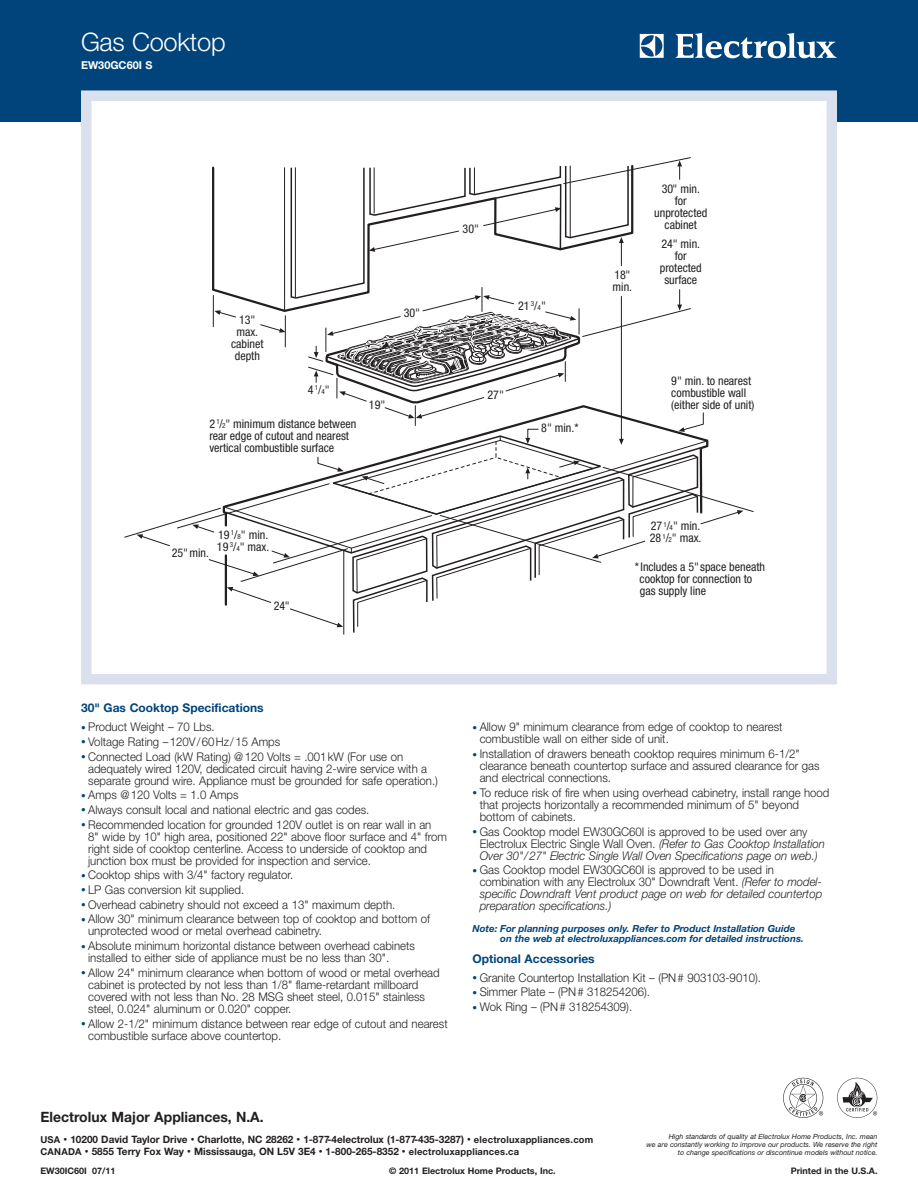
<style>
.page{position:relative;width:918px;height:1188px;background:#fff}
.page>*{position:absolute;margin:0;border:0;box-sizing:border-box;transform-origin:0 0}
.t1{font:300 25.5px "Helvetica Neue";letter-spacing:-.01em;color:#fff}
.t2{font:700 14.25px "Helvetica Neue";color:#231f20}
.t3{font:300 12px/12px "Helvetica Neue";color:#231f20;scale:.95 1}
.t4{font:italic 300 12px/12px "Helvetica Neue";color:#231f20;scale:.95 1}
.t5{font:condensed 12px/12px "Helvetica Neue";color:#231f20}
.t6{font:700 12px "Helvetica Neue";color:#00447b}
.t7{font:700 10.8px "Helvetica Neue";color:#fff}
.t8{font:700 10.2px/12.1px "Helvetica Neue";color:#231f20}
.t9{font:italic 700 9.75px/9.8px "Helvetica Neue";color:#00447b}
.t10{font:700 9px "Helvetica Neue";color:#231f20}
.t11{font:italic 7.2px/7.9px "Helvetica Neue";color:#231f20;text-align:right}
.s1{font-size:7.05px}
.s2{font-size:9.3px;color:#00447b}
.s3{font-style:normal;font-size:9.3px;color:#00447b}
.s4{font-style:normal}
.s5{font-size:9.6px}
.s6{font-size:7.65px}
</style>
<div class="page">
<div style="left:0;top:0;width:918px;height:122px;background:#00447b"></div>
<svg style="left:640px;top:33px;width:197px;height:25px"></svg>
<div style="left:86px;top:96px;width:746px;height:583px;background:#fff"></div>
<svg style="left:124px;top:157px;width:630px;height:477px"></svg>
<div style="left:81px;top:90px;width:756px;height:594px;border:10px solid #dae0ed"></div>
<svg style="left:837px;top:1078px;width:40px;height:40px"></svg>
<svg style="left:783px;top:1078px;width:40px;height:40px"></svg>
<h1 class="t1" style="left:81px;top:33px;width:146px">Gas Cooktop</h1>
<p class="t7" style="left:81px;top:61px;width:73px">EW30GC60I S</p>
<p class="t5" style="left:231px;top:315px;width:34px;text-align:center">13" max. cabinet depth</p>
<p class="t5" style="left:308px;top:385px;width:23px">4 <sup>1</sup>/<span class="s1">4</span>"</p>
<p class="t5" style="left:209px;top:419px;width:148px">2 <sup>1</sup>/<span class="s1">2</span>" minimum distance between rear edge of cutout and nearest vertical combustible surface</p>
<p class="t5" style="left:369px;top:400px;width:18px">19"</p>
<p class="t5" style="left:404px;top:309px;width:18px">30"</p>
<p class="t5" style="left:172px;top:548px;width:39px">25"min.</p>
<p class="t5" style="left:217px;top:530px;width:54px">19 <sup>1</sup>/<span class="s1">8</span>" min.<br>19 <sup>3</sup>/<span class="s1">4</span>" max.</p>
<p class="t5" style="left:274px;top:602px;width:17px">24"</p>
<p class="t5" style="left:463px;top:225px;width:18px">30"</p>
<p class="t5" style="left:518px;top:301px;width:29px">21 <sup>3</sup>/<span class="s1">4</span>"</p>
<p class="t5" style="left:488px;top:391px;width:18px">27"</p>
<p class="t5" style="left:541px;top:424px;width:39px">8" min.*</p>
<p class="t5" style="left:613px;top:270px;width:21px">18" min.</p>
<p class="t5" style="left:654px;top:184px;width:55px;text-align:center">30" min. for unprotected cabinet</p>
<p class="t5" style="left:660px;top:239px;width:43px;text-align:center">24" min. for protected surface</p>
<p class="t5" style="left:671px;top:376px;width:85px">9" min. to nearest combustible wall (either side of unit)</p>
<p class="t5" style="left:650px;top:522px;width:53px">27 <sup>1</sup>/<span class="s1">4</span>" min.<br>28 <sup>1</sup>/<span class="s1">2</span>" max.</p>
<p class="t5" style="left:640px;top:562px;width:127px;text-indent:-5px">* Includes a 5"space beneath cooktop for connection to gas supply line</p>
<p class="t6" style="left:81px;top:704px;width:184px">30" Gas Cooktop Specifications</p>
<p class="t3" style="left:81px;top:722px;width:142px"><span class="s2">•</span> Product Weight – 70 Lbs.</p>
<p class="t3" style="left:81px;top:737px;width:211px"><span class="s2">•</span> Voltage Rating –120V/60Hz/15 Amps</p>
<p class="t3" style="left:88px;top:752px;width:370px;text-indent:-7px"><span class="s2">•</span> Connected Load (kW Rating) @120 Volts = .001kW (For use on adequately wired 120V, dedicated circuit having 2-wire service with a separate ground wire. Appliance must be grounded for safe operation.)</p>
<p class="t3" style="left:81px;top:790px;width:167px"><span class="s2">•</span> Amps @120 Volts = 1.0 Amps</p>
<p class="t3" style="left:81px;top:805px;width:305px"><span class="s2">•</span> Always consult local and national electric and gas codes.</p>
<p class="t3" style="left:88px;top:820px;width:379px;text-indent:-7px"><span class="s2">•</span> Recommended location for grounded 120V outlet is on rear wall in an<br>8" wide by 10" high area, positioned 22" above floor surface and 4" from right side of cooktop centerline. Access to underside of cooktop and junction box must be provided for inspection and service.</p>
<p class="t3" style="left:81px;top:871px;width:225px"><span class="s2">•</span> Cooktop ships with 3/4" factory regulator.</p>
<p class="t3" style="left:81px;top:885px;width:173px"><span class="s2">•</span> LP Gas conversion kit supplied.</p>
<p class="t3" style="left:81px;top:900px;width:332px"><span class="s2">•</span> Overhead cabinetry should not exceed a 13" maximum depth.</p>
<p class="t3" style="left:88px;top:915px;width:361px;text-indent:-7px"><span class="s2">•</span> Allow 30" minimum clearance between top of cooktop and bottom of unprotected wood or metal overhead cabinetry.</p>
<p class="t3" style="left:88px;top:941px;width:345px;text-indent:-7px"><span class="s2">•</span> Absolute minimum horizontal distance between overhead cabinets installed to either side of appliance must be no less than 30".</p>
<p class="t3" style="left:88px;top:968px;width:372px;text-indent:-7px"><span class="s2">•</span> Allow 24" minimum clearance when bottom of wood or metal overhead cabinet is protected by not less than 1/8" flame-retardant millboard covered with not less than No. 28 MSG sheet steel, 0.015" stainless steel, 0.024" aluminum or 0.020" copper.</p>
<p class="t3" style="left:88px;top:1019px;width:380px;text-indent:-7px"><span class="s2">•</span> Allow 2-1/2" minimum distance between rear edge of cutout and nearest combustible surface above countertop.</p>
<p class="t3" style="left:480px;top:723px;width:320px;text-indent:-7px"><span class="s2">•</span> Allow 9" minimum clearance from edge of cooktop to nearest combustible wall on either side of unit.</p>
<p class="t3" style="left:480px;top:749px;width:359px;text-indent:-7px"><span class="s2">•</span> Installation of drawers beneath cooktop requires minimum 6-1/2" clearance beneath countertop surface and assured clearance for gas and electrical connections.</p>
<p class="t3" style="left:480px;top:788px;width:370px;text-indent:-7px"><span class="s2">•</span> To reduce risk of fire when using overhead cabinetry, install range hood that projects horizontally a recommended minimum of 5" beyond bottom of cabinets.</p>
<p class="t4" style="left:480px;top:827px;width:365px;text-indent:-7px"><span class="s3">•</span> <span class="s4">Gas Cooktop model EW30GC60I is approved to be used over any<br>Electrolux Electric Single Wall Oven.</span> (Refer to Gas Cooktop Installation<br>Over 30"/27" Electric Single Wall Oven Specifications page on web.)</p>
<p class="t4" style="left:480px;top:865px;width:362px;text-indent:-7px"><span class="s3">•</span> <span class="s4">Gas Cooktop model EW30GC60I is approved to be used in combination with any Electrolux 30" Downdraft Vent.</span> (Refer to model&shy;specific Downdraft Vent product page on web for detailed countertop preparation specifications.)</p>
<p class="t9" style="left:500px;top:925px;width:305px;text-indent:-28px">Note: For planning purposes only. Refer to Product Installation Guide on the web at electroluxappliances.com for detailed instructions.</p>
<p class="t6" style="left:472px;top:954px;width:124px">Optional Accessories</p>
<p class="t3" style="left:472px;top:973px;width:305px"><span class="s2">•</span> Granite Countertop Installation Kit – (PN# 903103-9010).</p>
<p class="t3" style="left:472px;top:988px;width:188px"><span class="s2">•</span> Simmer Plate – (PN# 318254206).</p>
<p class="t3" style="left:472px;top:1002px;width:170px"><span class="s2">•</span> Wok Ring – (PN# 318254309).</p>
<p class="t2" style="left:40px;top:1111px;width:225px">Electrolux Major Appliances, N.A.</p>
<p class="t8" style="left:40px;top:1134px;width:554px"><span class="s5">USA</span> <span class="s6">•</span> 10200 David Taylor Drive <span class="s6">•</span> Charlotte, NC 28262 <span class="s6">•</span> 1-877-4electrolux (1-877-435-3287) <span class="s6">•</span> <span class="s5">electroluxappliances.com<br>CANADA</span> <span class="s6">•</span> 5855 Terry Fox Way <span class="s6">•</span> Mississauga, ON L5V 3E4 <span class="s6">•</span> 1-800-265-8352 <span class="s6">•</span> <span class="s5">electroluxappliances.ca</span></p>
<p class="t10" style="left:40px;top:1167px;width:77px">EW30IC60I 07/11</p>
<p class="t10" style="left:389px;top:1167px;width:168px">© 2011 Electrolux Home Products, Inc.</p>
<p class="t10" style="left:791px;top:1167px;width:88px">Printed in the U.S.A.</p>
<p class="t11" style="left:647px;top:1133px;width:233px">High standards of quality at Electrolux Home Products, Inc. mean<br>we are constantly working to improve our products. We reserve the right to change specifications or discontinue models without notice.</p>
</div>
